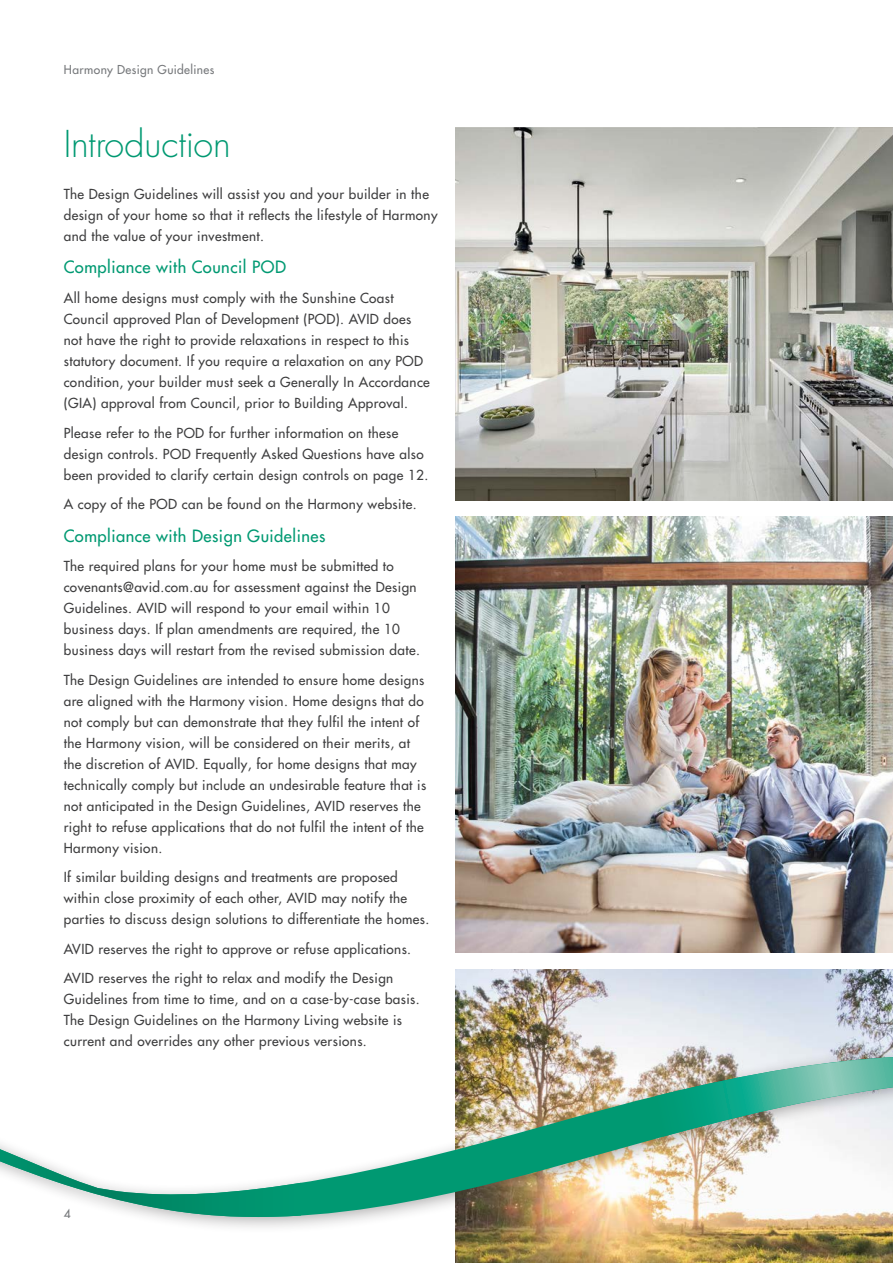
<style>
.page{position:relative;width:893px;height:1263px;background:#fff}
.page>*{position:absolute;margin:0;border:0;box-sizing:border-box;transform-origin:0 0}
.Main_Headings_-_White{font:300 36px "Futura LT Pro";letter-spacing:-.005em;color:#009972}
.Sub_Heading_-_Green{font:500 16.5px "Futura LT Pro";letter-spacing:.03em;color:#009972}
.t1{font:500 13.5px/21px "Futura LT Pro";letter-spacing:.03em;color:#3e3e3f}
.t2{font:500 12px "Futura LT Pro";letter-spacing:.035em;color:#76787b}
</style>
<div class="page">
<img style="left:455px;top:128px;width:438px;height:372px">
<img style="left:455px;top:969px;width:438px;height:68px">
<img style="left:455px;top:517px;width:438px;height:435px">
<img style="left:159px;top:1037px;width:734px;height:226px">
<svg style="left:655px;top:1056px;width:238px;height:81px;background:#8bc0b1"></svg>
<svg style="left:0;top:1140px;width:301px;height:78px"></svg>
<p class="t2" style="left:64px;top:60px;width:152px">Harmony Design Guidelines</p>
<p class="Main_Headings_-_White" style="left:64px;top:121px;width:168px">Introduction</p>
<p class="t1" style="left:64px;top:183px;width:375px">The Design Guidelines will assist you and your builder in the design of your home so that it reflects the lifestyle of Harmony and the value of your investment.</p>
<p class="Sub_Heading_-_Green" style="left:64px;top:255px;width:224px">Compliance with Council POD</p>
<p class="t1" style="left:64px;top:287px;width:367px">All home designs must comply with the Sunshine Coast Council approved Plan of Development (POD). AVID does not have the right to provide relaxations in respect to this statutory document. If you require a relaxation on any POD condition, your builder must seek a Generally In Accordance (GIA) approval from Council, prior to Building Approval.</p>
<p class="t1" style="left:64px;top:421px;width:366px">Please refer to the POD for further information on these design controls. POD Frequently Asked Questions have also been provided to clarify certain design controls on page 12.</p>
<p class="t1" style="left:64px;top:493px;width:354px">A copy of the POD can be found on the Harmony website.</p>
<p class="Sub_Heading_-_Green" style="left:64px;top:523px;width:263px">Compliance with Design Guidelines</p>
<p class="t1" style="left:64px;top:555px;width:358px">The required plans for your home must be submitted to covenants@avid.com.au for assessment against the Design Guidelines. AVID will respond to your email within 10 business days. If plan amendments are required, the 10 business days will restart from the revised submission date.</p>
<p class="t1" style="left:64px;top:668px;width:364px">The Design Guidelines are intended to ensure home designs are aligned with the Harmony vision. Home designs that do not comply but can demonstrate that they fulfil the intent of the Harmony vision, will be considered on their merits, at the discretion of AVID. Equally, for home designs that may technically comply but include an undesirable feature that is not anticipated in the Design Guidelines, AVID reserves the right to refuse applications that do not fulfil the intent of the Harmony vision.</p>
<p class="t1" style="left:64px;top:866px;width:367px">If similar building designs and treatments are proposed within close proximity of each other, AVID may notify the parties to discuss design solutions to differentiate the homes.</p>
<p class="t1" style="left:64px;top:937px;width:349px">AVID reserves the right to approve or refuse applications.</p>
<p class="t1" style="left:64px;top:967px;width:357px">AVID reserves the right to relax and modify the Design Guidelines from time to time, and on a case-by-case basis.<br>The Design Guidelines on the Harmony Living website is current and overrides any other previous versions.</p>
<p class="t2" style="left:64px;top:1205px;width:8px">4</p>
</div>
